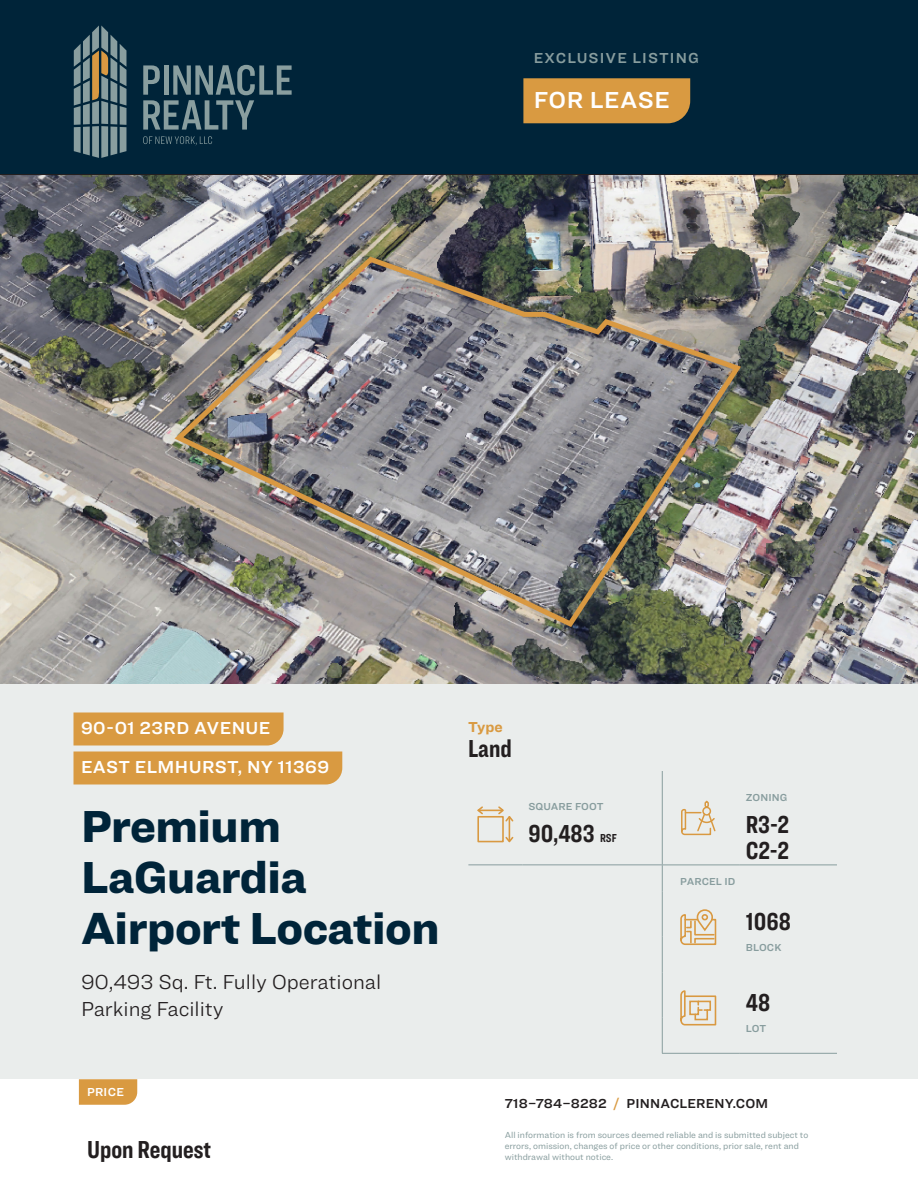
<style>
.page{position:relative;width:918px;height:1188px;background:#fff}
.page>*{position:absolute;margin:0;border:0;box-sizing:border-box;transform-origin:0 0}
.H1_Building_Title_32pt_Black_Dark_Blue{font:900 46.5px/51px "Ringside";letter-spacing:-.01em;color:#002439}
.Stats_and_Figures_17pt_Compressed_Bold_b{font:700 25.5px/25.5px "Ringside Compressed";color:#231f20}
.Building_Type_17pt_Compressed_Bold_black{font:700 25.5px "Ringside Compressed";color:#231f20}
.Listing_Type_16pt_Semibold_Paper__rule_G{font:600 24px "Ringside";letter-spacing:.025em;color:#fff}
.H1_Building_Title_32pt_Black_Dark_Blue-2{font:300 21px/27px "Ringside";color:#231f20}
.Address__City_State_12pt_Semibold_Paper_{font:600 18px "Ringside";letter-spacing:.025em;color:#fff}
.Address__Street_12pt_Semibold_Paper__rul{font:600 18px "Ringside";letter-spacing:.025em;color:#fff}
.t1{font:600 15px "Ringside";letter-spacing:.075em;color:#889d9e}
.Tag_Labels_10pt_Bold_Gold{font:700 15px "Ringside";color:#d99a41}
.t2{font:600 13.5px "Ringside";letter-spacing:.01em;color:#231f20}
.Parent__Price_Label_8pt_Semibold_Paper__{font:600 12px "Ringside";letter-spacing:.025em;color:#fff}
.Tags_7pt_Semibold_Gray{font:600 10.5px "Ringside";letter-spacing:.01em;color:#889d9e}
.t3{font:9px/10.8px "Ringside";color:#889d9e}
.s1{font-size:12px}
.s2{color:#d99a41}
</style>
<div class="page">
<div style="left:0;top:176px;width:918px;height:903px;background:#eaedec"></div>
<div style="left:0;top:0;width:918px;height:176px;background:#002439"></div>
<svg style="left:144px;top:136px;width:68px;height:9px"></svg>
<svg style="left:143px;top:65px;width:149px;height:65px;background:#31505e"></svg>
<svg style="left:74px;top:26px;width:52px;height:132px;background:#5a6f72"></svg>
<img style="left:0;top:176px;width:918px;height:508px">
<div style="left:523px;top:78px;width:167px;height:45px;background:#d99a41"></div>
<svg style="left:74px;top:712px;width:210px;height:34px;background:#d99d47"></svg>
<div style="left:74px;top:752px;width:268px;height:32px;background:#d99a41"></div>
<hr style="left:662px;top:771px;width:1px;height:36px;background:#889d9e">
<hr style="left:662px;top:807px;width:1px;height:58px;background:#889d9e">
<svg style="left:662px;top:866px;width:1px;height:25px"></svg>
<hr style="left:662px;top:891px;width:1px;height:45px;background:#889d9e">
<hr style="left:662px;top:936px;width:1px;height:36px;background:#889d9e">
<hr style="left:662px;top:972px;width:1px;height:45px;background:#889d9e">
<hr style="left:662px;top:1017px;width:1px;height:36px;background:#889d9e">
<hr style="left:662px;top:865px;width:78px;height:1px;background:#889d9e">
<hr style="left:740px;top:865px;width:97px;height:1px;background:#889d9e">
<hr style="left:662px;top:1053px;width:78px;height:1px;background:#889d9e">
<hr style="left:740px;top:1053px;width:97px;height:1px;background:#889d9e">
<svg style="left:681px;top:800px;width:35px;height:36px"></svg>
<svg style="left:680px;top:909px;width:36px;height:36px"></svg>
<svg style="left:680px;top:990px;width:36px;height:35px"></svg>
<hr style="left:468px;top:864px;width:54px;height:1px;background:#889d9e">
<hr style="left:522px;top:864px;width:140px;height:1px;background:#889d9e">
<svg style="left:477px;top:806px;width:36px;height:36px"></svg>
<svg style="left:79px;top:1079px;width:58px;height:26px;background:#da9e48"></svg>
<h3 class="t1" style="left:534px;top:47px;width:166px">EXCLUSIVE LISTING</h3>
<p class="Listing_Type_16pt_Semibold_Paper__rule_G" style="left:534px;top:82px;width:137px">FOR LEASE</p>
<p class="Address__Street_12pt_Semibold_Paper__rul" style="left:81px;top:715px;width:191px">90-01 23RD AVENUE</p>
<p class="Address__City_State_12pt_Semibold_Paper_" style="left:81px;top:754px;width:250px">EAST ELMHURST, NY 11369</p>
<p class="H1_Building_Title_32pt_Black_Dark_Blue" style="left:81px;top:800px;width:360px">Premium<br>LaGuardia<br>Airport Location</p>
<p class="H1_Building_Title_32pt_Black_Dark_Blue-2" style="left:81px;top:968px;width:302px">90,493 Sq. Ft. Fully Operational<br>Parking Facility</p>
<p class="Parent__Price_Label_8pt_Semibold_Paper__" style="left:87px;top:1083px;width:39px">PRICE</p>
<p class="Stats_and_Figures_17pt_Compressed_Bold_b" style="left:87px;top:1136px;width:126px">Upon Request</p>
<p class="Tag_Labels_10pt_Bold_Gold" style="left:468px;top:716px;width:36px">Type</p>
<p class="Building_Type_17pt_Compressed_Bold_black" style="left:468px;top:731px;width:45px">Land</p>
<p class="Tags_7pt_Semibold_Gray" style="left:528px;top:799px;width:77px">SQUARE FOOT</p>
<p class="Stats_and_Figures_17pt_Compressed_Bold_b" style="left:528px;top:820px;width:90px">90,483 <span class="s1">RSF</span></p>
<p class="Tags_7pt_Semibold_Gray" style="left:680px;top:874px;width:57px">PARCEL ID</p>
<p class="Tags_7pt_Semibold_Gray" style="left:746px;top:790px;width:43px">ZONING</p>
<p class="Stats_and_Figures_17pt_Compressed_Bold_b" style="left:746px;top:811px;width:45px">R3-2<br>C2-2</p>
<p class="Stats_and_Figures_17pt_Compressed_Bold_b" style="left:746px;top:908px;width:47px">1068</p>
<p class="Tags_7pt_Semibold_Gray" style="left:746px;top:939px;width:37px">BLOCK</p>
<p class="Stats_and_Figures_17pt_Compressed_Bold_b" style="left:746px;top:989px;width:26px">48</p>
<p class="Tags_7pt_Semibold_Gray" style="left:746px;top:1020px;width:22px">LOT</p>
<h3 class="t2" style="left:505px;top:1093px;width:265px">718–784–8282 <span class="s2">/</span> PINNACLERENY.COM</h3>
<p class="t3" style="left:505px;top:1130px;width:305px">All information is from sources deemed reliable and is submitted subject to errors, omission, changes of price or other conditions, prior sale, rent and withdrawal without notice.</p>
</div>
